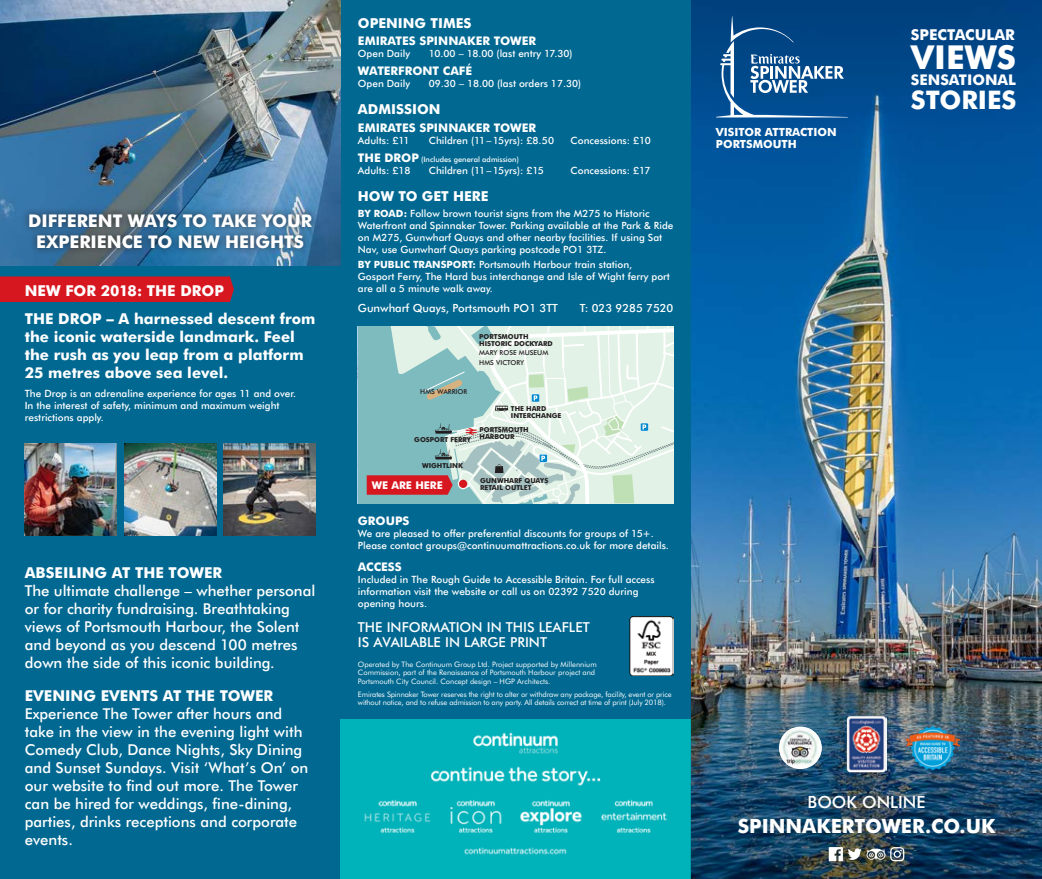
<style>
.page{position:relative;width:1042px;height:879px;background:#006891}
.page>*{position:absolute;margin:0;border:0;box-sizing:border-box;transform-origin:0 0}
.t1{font:700 33px "Futura BT";color:#fff}
.t2{font:700 25.62px "Futura BT";color:#fff}
.t3{font:700 19.62px "Futura BT";color:#fff}
.t4{font:700 17.5px/21px "Futura BT";color:#fff;text-align:center}
.t5{font:500 16.88px "Futura BT";color:#fff}
.t6{font:500 15px/18px "Futura BT";color:#fff}
.t7{font:700 15px/18px "Futura BT";color:#fff}
.t8{font:700 14.75px "Futura BT";color:#fff}
.t9{font:500 13.75px/15px "Futura BT";color:#fff}
.t10{font:700 13.75px "Futura BT";color:#fff}
.t11{font:700 11.88px "Futura BT";color:#fff}
.t12{font:500 11.25px "Futura BT";color:#fff}
.t13{font:700 11.25px/11.9px "Futura BT";color:#fff}
.t14{font:700 10.62px "Futura BT";color:#fff}
.t15{font:500 10px/12px "Futura BT";color:#fff}
.t16{font:7.5px/8.8px "Futura BT";letter-spacing:-.015em;color:#fff}
.t17{font:500 7.5px "Futura BT";color:#fff}
.t18{font:700 6.88px/6.9px "Futura BT";color:#231f20}
.t19{font:500 6.88px "Futura BT";color:#231f20}
.s1{font-weight:700;font-size:11.88px}
.s2{font-weight:700}
</style>
<div class="page">
<div style="left:340px;top:719px;width:351px;height:160px;background:#00b2b9"></div>
<img style="left:364px;top:732px;width:303px;height:123px">
<div style="left:358px;top:326px;width:315px;height:177px;background:#7ebbbe"></div>
<svg style="left:367px;top:326px;width:306px;height:177px"></svg>
<img style="left:629px;top:617px;width:44px;height:58px">
<img style="left:0;top:0;width:340px;height:266px">
<div style="left:0;top:276px;width:234px;height:26px;background:#d7171f"></div>
<div style="left:22px;top:206px;width:297px;height:49px;background:#231f20;opacity:.75"></div>
<img style="left:25px;top:443px;width:92px;height:92px">
<img style="left:124px;top:443px;width:92px;height:92px">
<img style="left:223px;top:443px;width:92px;height:92px">
<img style="left:691px;top:159px;width:351px;height:411px">
<div style="left:691px;top:0;width:351px;height:159px;background:linear-gradient(to bottom,#003e7b,#0557a0)"></div>
<img style="left:690px;top:570px;width:352px;height:309px">
<svg style="left:716px;top:16px;width:132px;height:101px"></svg>
<img style="left:846px;top:716px;width:40px;height:56px">
<img style="left:906px;top:726px;width:53px;height:43px">
<div style="left:779px;top:726px;width:42px;height:43px;background:#fff;border-radius:50%"></div>
<img style="left:779px;top:728px;width:42px;height:37px">
<svg style="left:829px;top:847px;width:75px;height:14px"></svg>
<p class="t4" style="left:28px;top:210px;width:286px">DIFFERENT WAYS TO TAKE YOUR<br>EXPERIENCE TO NEW HEIGHTS</p>
<p class="t7" style="left:25px;top:281px;width:201px">NEW FOR 2018: THE DROP</p>
<p class="t7" style="left:25px;top:310px;width:292px">THE DROP – A harnessed descent from the iconic waterside landmark. Feel the rush as you leap from a platform<br>25 metres above sea level.</p>
<p class="t15" style="left:25px;top:388px;width:273px">The Drop is an adrenaline experience for ages 11 and over.<br>In the interest of safety, minimum and maximum weight restrictions apply.</p>
<p class="t7" style="left:25px;top:564px;width:199px">ABSEILING AT THE TOWER</p>
<p class="t6" style="left:25px;top:582px;width:292px">The ultimate challenge – whether personal or for charity fundraising. Breathtaking views of Portsmouth Harbour, the Solent and beyond as you descend 100 metres down the side of this iconic building.</p>
<p class="t7" style="left:25px;top:686px;width:250px">EVENING EVENTS AT THE TOWER</p>
<p class="t6" style="left:25px;top:704px;width:285px">Experience The Tower after hours and take in the view in the evening light with Comedy Club, Dance Nights, Sky Dining and Sunset Sundays. Visit ‘What’s On’ on our website to find out more. The Tower can be hired for weddings, fine-dining, parties, drinks receptions and corporate events.</p>
<p class="t10" style="left:358px;top:14px;width:115px">OPENING TIMES</p>
<p class="t11" style="left:358px;top:34px;width:180px">EMIRATES SPINNAKER TOWER</p>
<p class="t15" style="left:358px;top:48px;width:54px">Open Daily</p>
<p class="t15" style="left:429px;top:48px;width:145px">10.00 – 18.00 (last entry 17.30)</p>
<p class="t11" style="left:358px;top:64px;width:116px">WATERFRONT CAFÉ</p>
<p class="t15" style="left:358px;top:77px;width:54px">Open Daily</p>
<p class="t15" style="left:429px;top:77px;width:154px">09.30 – 18.00 (last orders 17.30)</p>
<p class="t10" style="left:358px;top:101px;width:84px">ADMISSION</p>
<p class="t11" style="left:358px;top:121px;width:180px">EMIRATES SPINNAKER TOWER</p>
<p class="t15" style="left:358px;top:134px;width:53px">Adults: £11</p>
<p class="t15" style="left:429px;top:134px;width:127px">Children (11–15yrs): £8.50</p>
<p class="t15" style="left:570px;top:134px;width:82px">Concessions: £10</p>
<p class="t17" style="left:358px;top:155px;width:162px"><span class="s1">THE DROP</span> (Includes general admission)</p>
<p class="t15" style="left:358px;top:164px;width:54px">Adults: £18</p>
<p class="t15" style="left:429px;top:164px;width:117px">Children (11–15yrs): £15</p>
<p class="t15" style="left:570px;top:164px;width:81px">Concessions: £17</p>
<p class="t10" style="left:358px;top:188px;width:132px">HOW TO GET HERE</p>
<p class="t15" style="left:358px;top:207px;width:317px"><span class="s2">BY ROAD:</span> Follow brown tourist signs from the M275 to Historic Waterfront and Spinnaker Tower. Parking available at the Park &amp; Ride on M275, Gunwharf Quays and other nearby facilities. If using Sat Nav, use Gunwharf Quays parking postcode PO1 3TZ.</p>
<p class="t15" style="left:358px;top:258px;width:313px"><span class="s2">BY PUBLIC TRANSPORT:</span> Portsmouth Harbour train station,<br>Gosport Ferry, The Hard bus interchange and Isle of Wight ferry port are all a 5 minute walk away.</p>
<p class="t12" style="left:358px;top:301px;width:201px">Gunwharf Quays, Portsmouth PO1 3TT</p>
<p class="t12" style="left:580px;top:301px;width:95px">T: 023 9285 7520</p>
<p class="t18" style="left:479px;top:333px;width:75px">PORTSMOUTH<br>HISTORIC DOCKYARD</p>
<p class="t19" style="left:479px;top:358px;width:46px">HMS VICTORY</p>
<p class="t19" style="left:479px;top:348px;width:70px">MARY ROSE MUSEUM</p>
<p class="t19" style="left:420px;top:387px;width:49px">HMS WARRIOR</p>
<p class="t18" style="left:414px;top:436px;width:58px">GOSPORT FERRY</p>
<p class="t18" style="left:422px;top:462px;width:43px">WIGHTLINK</p>
<p class="t18" style="left:511px;top:405px;width:52px">THE HARD<br>INTERCHANGE</p>
<p class="t18" style="left:479px;top:426px;width:51px">PORTSMOUTH<br>HARBOUR</p>
<p class="t18" style="left:480px;top:477px;width:70px">GUNWHARF QUAYS</p>
<p class="t14" style="left:372px;top:478px;width:73px">WE ARE HERE</p>
<p class="t18" style="left:480px;top:483px;width:53px">RETAIL OUTLET</p>
<p class="t11" style="left:358px;top:514px;width:53px">GROUPS</p>
<p class="t15" style="left:358px;top:528px;width:312px">We are pleased to offer preferential discounts for groups of 15+.<br>Please contact groups@continuumattractions.co.uk for more details.</p>
<p class="t11" style="left:358px;top:559px;width:45px">ACCESS</p>
<p class="t15" style="left:358px;top:573px;width:298px">Included in The Rough Guide to Accessible Britain. For full access information visit the website or call us on 02392 7520 during opening hours.</p>
<p class="t9" style="left:358px;top:620px;width:233px">THE INFORMATION IN THIS LEAFLET<br>IS AVAILABLE IN LARGE PRINT</p>
<p class="t16" style="left:358px;top:659px;width:240px">Operated by The Continuum Group Ltd. Project supported by Millennium<br>Commission, part of the Renaissance of Portsmouth Harbour project and<br>Portsmouth City Council. Concept design – HGP Architects.</p>
<p class="t16" style="left:358px;top:689px;width:315px">Emirates Spinnaker Tower reserves the right to alter or withdraw any package, facility, event or price without notice, and to refuse admission to any party. All details correct at time of print (July 2018).</p>
<p class="t13" style="left:716px;top:126px;width:122px">VISITOR ATTRACTION<br>PORTSMOUTH</p>
<p class="t7" style="left:911px;top:26px;width:105px">SPECTACULAR</p>
<p class="t1" style="left:911px;top:37px;width:107px">VIEWS</p>
<p class="t8" style="left:911px;top:71px;width:107px">SENSATIONAL</p>
<p class="t2" style="left:911px;top:84px;width:107px">STORIES</p>
<p class="t5" style="left:807px;top:791px;width:119px">BOOK ONLINE</p>
<p class="t3" style="left:738px;top:814px;width:259px">SPINNAKERTOWER.CO.UK</p>
</div>
